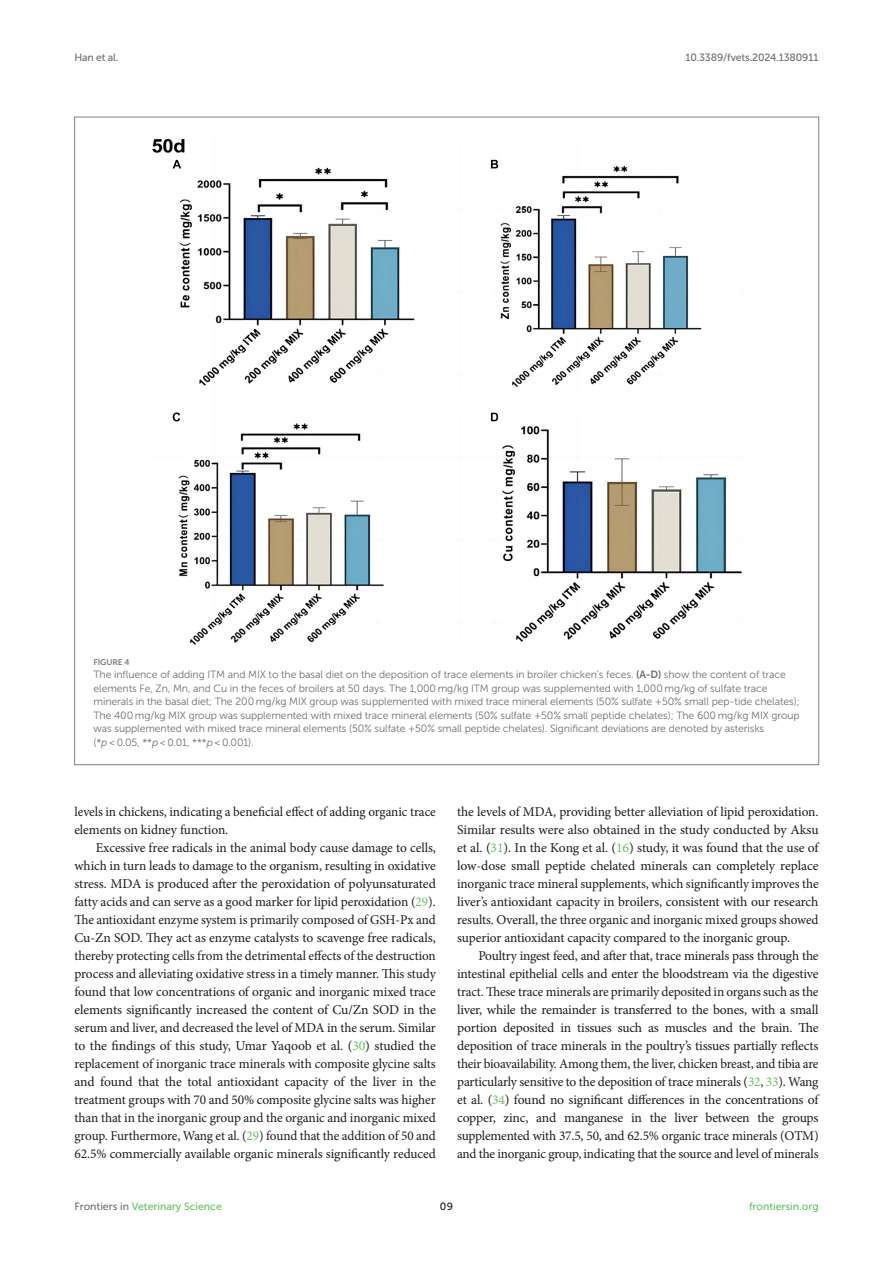
<style>
.page{position:relative;width:893px;height:1263px;background:#fff}
.page>*{position:absolute;margin:0;border:0;box-sizing:border-box;transform-origin:0 0}
.TEXT{font:13.5px/18px "Minion Pro";letter-spacing:-.01em;color:#1b1c1b;text-align:justify}
.FIG_LEG{font:10.5px/13.5px "Museo Sans 300";letter-spacing:-.01em;color:#706f70}
.t1{font:10.5px "Museo Sans 500";color:#65c161}
.t2{font:10.5px "Museo Sans 500";letter-spacing:-.015em;color:#706f70}
.t3{font:10.5px "Museo Sans 500";color:#1b1c1b}
.FIG_HD{font:8.25px "Museo Sans 700";letter-spacing:-.01em;color:#7e7f7f}
.s1{font-family:"Museo Sans 700"}
.s2{font-style:italic}
.s3{color:#65c161}
.s4{color:#706f70}
</style>
<div class="page">
<img style="left:152px;top:138px;width:590px;height:507px">
<p class="t2" style="left:74px;top:51px;width:46px">Han et al.</p>
<p class="t2" style="left:685px;top:51px;width:135px">10.3389/fvets.2024.1380911</p>
<p class="FIG_HD" style="left:94px;top:657px;width:37px">FIGURE 4</p>
<p class="FIG_LEG" style="left:94px;top:668px;width:708px">The influence of adding ITM and MIX to the basal diet on the deposition of trace elements in broiler chicken’s feces. <span class="s1">(A-D)</span> show the content of trace elements Fe, Zn, Mn, and Cu in the feces of broilers at 50 days. The 1,000 mg/kg ITM group was supplemented with 1,000 mg/kg of sulfate trace minerals in the basal diet; The 200 mg/kg MIX group was supplemented with mixed trace mineral elements (50% sulfate +50% small pep-tide chelates); The 400 mg/kg MIX group was supplemented with mixed trace mineral elements (50% sulfate +50% small peptide chelates); The 600 mg/kg MIX group was supplemented with mixed trace mineral elements (50% sulfate +50% small peptide chelates). Significant deviations are denoted by asterisks<br>(*<span class="s2">p</span> &lt; 0.05, **<span class="s2">p</span> &lt; 0.01, ***<span class="s2">p</span> &lt; 0.001).</p>
<p class="TEXT" style="left:74px;top:803px;width:363px">levels in chickens, indicating a beneficial effect of adding organic trace elements on kidney function.</p>
<p class="TEXT" style="left:74px;top:839px;width:363px;text-indent:21px">Excessive free radicals in the animal body cause damage to cells, which in turn leads to damage to the organism, resulting in oxidative stress. MDA is produced after the peroxidation of polyunsaturated fatty acids and can serve as a good marker for lipid peroxidation (<span class="s3">29</span>).<br>The antioxidant enzyme system is primarily composed of GSH-Px and Cu-Zn SOD. They act as enzyme catalysts to scavenge free radicals, thereby protecting cells from the detrimental effects of the destruction process and alleviating oxidative stress in a timely manner. This study found that low concentrations of organic and inorganic mixed trace elements significantly increased the content of Cu/Zn SOD in the serum and liver, and decreased the level of MDA in the serum. Similar to the findings of this study, Umar Yaqoob et al. (<span class="s3">30</span>) studied the replacement of inorganic trace minerals with composite glycine salts and found that the total antioxidant capacity of the liver in the treatment groups with 70 and 50% composite glycine salts was higher than that in the inorganic group and the organic and inorganic mixed group. Furthermore, Wang et al. (<span class="s3">29</span>) found that the addition of 50 and 62.5% commercially available organic minerals significantly reduced</p>
<p class="TEXT" style="left:457px;top:803px;width:363px">the levels of MDA, providing better alleviation of lipid peroxidation.<br>Similar results were also obtained in the study conducted by Aksu et al. (<span class="s3">31</span>). In the Kong et al. (<span class="s3">16</span>) study, it was found that the use of low-dose small peptide chelated minerals can completely replace inorganic trace mineral supplements, which significantly improves the liver’s antioxidant capacity in broilers, consistent with our research results. Overall, the three organic and inorganic mixed groups showed superior antioxidant capacity compared to the inorganic group.</p>
<p class="TEXT" style="left:457px;top:947px;width:363px;text-indent:21px">Poultry ingest feed, and after that, trace minerals pass through the intestinal epithelial cells and enter the bloodstream via the digestive tract. These trace minerals are primarily deposited in organs such as the liver, while the remainder is transferred to the bones, with a small portion deposited in tissues such as muscles and the brain. The deposition of trace minerals in the poultry’s tissues partially reflects their bioavailability. Among them, the liver, chicken breast, and tibia are particularly sensitive to the deposition of trace minerals (<span class="s3">32</span>, <span class="s3">33</span>). Wang et al. (<span class="s3">34</span>) found no significant differences in the concentrations of copper, zinc, and manganese in the liver between the groups supplemented with 37.5, 50, and 62.5% organic trace minerals (OTM) and the inorganic group, indicating that the source and level of minerals</p>
<p class="t1" style="left:74px;top:1200px;width:149px"><span class="s4">Frontiers in</span> Veterinary Science</p>
<p class="t3" style="left:440px;top:1200px;width:15px">09</p>
<p class="t1" style="left:749px;top:1200px;width:71px">frontiersin.org</p>
</div>
